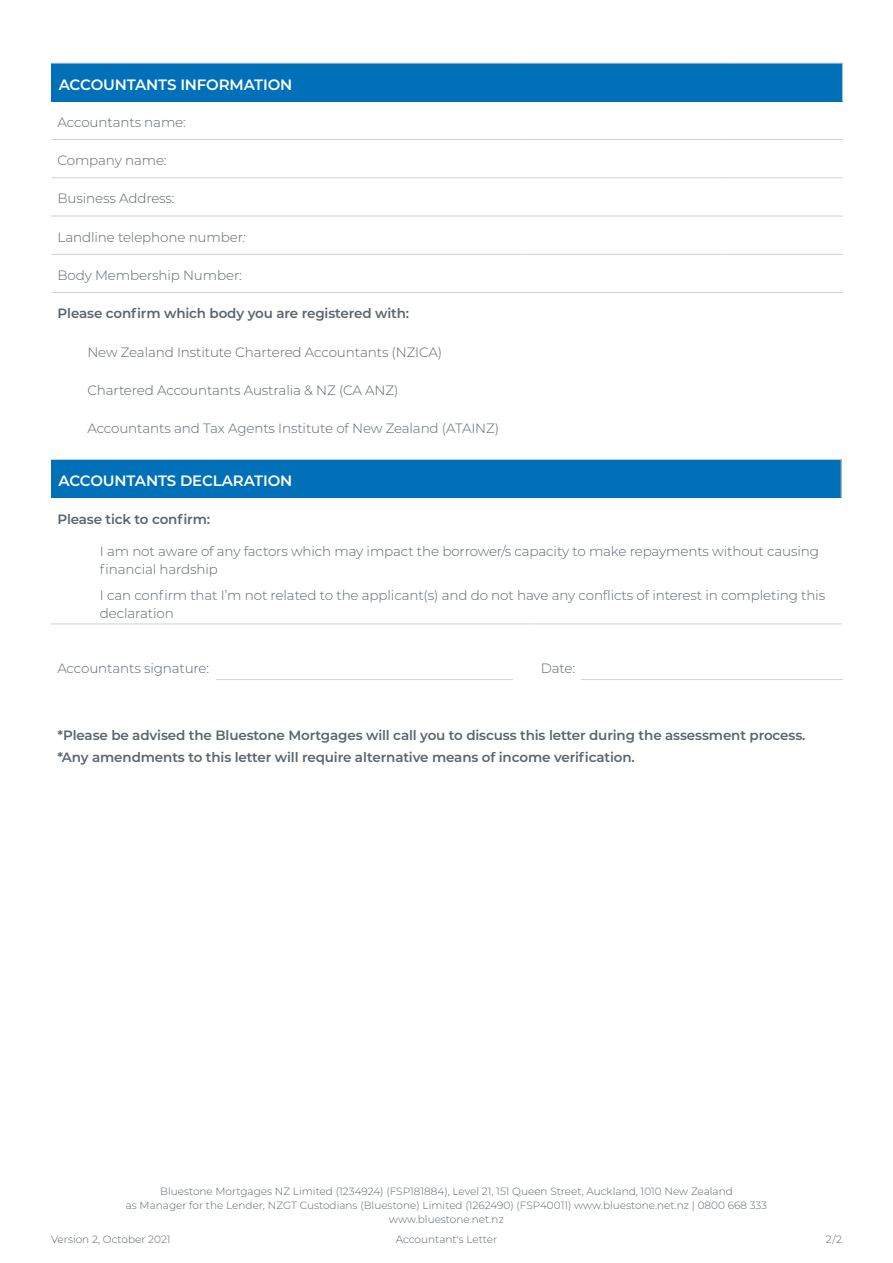
<style>
.page{position:relative;width:893px;height:1263px;background:#fff}
.page>*{position:absolute;margin:0;border:0;box-sizing:border-box;transform-origin:0 0}
.t1{font:600 15px "Montserrat";letter-spacing:-.01em;color:#fff}
.t2{font:300 13.5px/18px "Montserrat";letter-spacing:-.01em;color:#5b656e}
.t3{font:600 13.5px/22.2px "Montserrat";letter-spacing:-.01em;color:#5b656e}
.t4{font:300 10.5px/13.8px "Montserrat";color:#5b656e;text-align:center}
.s1{font-style:italic}
</style>
<div class="page">
<div style="left:51px;top:63px;width:792px;height:38px;background:#0070b9"></div>
<hr style="left:51px;top:63px;width:470px;height:1px;background:#cfd1d2">
<hr style="left:521px;top:63px;width:204px;height:1px;background:#cfd1d2">
<hr style="left:725px;top:63px;width:118px;height:1px;background:#cfd1d2">
<hr style="left:51px;top:139px;width:470px;height:1px;background:#cfd1d2">
<hr style="left:521px;top:139px;width:204px;height:1px;background:#cfd1d2">
<hr style="left:725px;top:139px;width:118px;height:1px;background:#cfd1d2">
<hr style="left:51px;top:177px;width:470px;height:1px;background:#cfd1d2">
<hr style="left:521px;top:177px;width:204px;height:1px;background:#cfd1d2">
<hr style="left:725px;top:177px;width:118px;height:1px;background:#cfd1d2">
<hr style="left:51px;top:216px;width:470px;height:1px;background:#cfd1d2">
<hr style="left:521px;top:216px;width:204px;height:1px;background:#cfd1d2">
<hr style="left:725px;top:216px;width:118px;height:1px;background:#cfd1d2">
<hr style="left:51px;top:254px;width:470px;height:1px;background:#cfd1d2">
<hr style="left:521px;top:254px;width:204px;height:1px;background:#cfd1d2">
<hr style="left:725px;top:254px;width:118px;height:1px;background:#cfd1d2">
<hr style="left:51px;top:292px;width:470px;height:1px;background:#cfd1d2">
<hr style="left:521px;top:292px;width:204px;height:1px;background:#cfd1d2">
<hr style="left:725px;top:292px;width:118px;height:1px;background:#cfd1d2">
<hr style="left:842px;top:63px;width:1px;height:38px;background:#cfd1d2">
<hr style="left:51px;top:624px;width:483px;height:1px;background:#cfd1d2">
<hr style="left:534px;top:624px;width:308px;height:1px;background:#cfd1d2">
<div style="left:51px;top:459px;width:790px;height:39px;background:#0070b9"></div>
<hr style="left:51px;top:459px;width:790px;height:1px;background:#cfd1d2">
<hr style="left:841px;top:460px;width:1px;height:38px;background:#cfd1d2">
<hr style="left:216px;top:679px;width:297px;height:1px;background:#cfd1d2">
<hr style="left:581px;top:679px;width:262px;height:1px;background:#cfd1d2">
<p class="t1" style="left:59px;top:74px;width:235px">ACCOUNTANTS INFORMATION</p>
<p class="t2" style="left:58px;top:113px;width:130px">Accountants name:</p>
<p class="t2" style="left:58px;top:151px;width:111px">Company name:</p>
<p class="t2" style="left:58px;top:189px;width:119px">Business Address:</p>
<p class="t2" style="left:58px;top:227px;width:189px">Landline telephone number<span class="s1">:</span></p>
<p class="t2" style="left:58px;top:266px;width:186px">Body Membership Number:</p>
<p class="t3" style="left:58px;top:302px;width:353px">Please confirm which body you are registered with:</p>
<p class="t2" style="left:87px;top:342px;width:356px">New Zealand Institute Chartered Accountants (NZICA)</p>
<p class="t2" style="left:87px;top:381px;width:312px">Chartered Accountants Australia &amp; NZ (CA ANZ)</p>
<p class="t2" style="left:87px;top:419px;width:413px">Accountants and Tax Agents Institute of New Zealand (ATAINZ)</p>
<p class="t1" style="left:58px;top:470px;width:236px">ACCOUNTANTS DECLARATION</p>
<p class="t3" style="left:57px;top:507px;width:154px">Please tick to confirm:</p>
<p class="t2" style="left:100px;top:541px;width:720px">I am not aware of any factors which may impact the borrower/s capacity to make repayments without causing financial hardship</p>
<p class="t2" style="left:100px;top:585px;width:727px">I can confirm that I’m not related to the applicant(s) and do not have any conflicts of interest in completing this declaration</p>
<p class="t2" style="left:57px;top:659px;width:153px">Accountants signature:</p>
<p class="t2" style="left:541px;top:659px;width:36px">Date:</p>
<p class="t3" style="left:58px;top:723px;width:749px">*Please be advised the Bluestone Mortgages will call you to discuss this letter during the assessment process. *Any amendments to this letter will require alternative means of income verification.</p>
<p class="t4" style="left:126px;top:1184px;width:643px">Bluestone Mortgages NZ Limited (1234924) (FSP181884), Level 21, 151 Queen Street, Auckland, 1010 New Zealand<br>as Manager for the Lender, NZGT Custodians (Bluestone) Limited (1262490) (FSP40011) www.bluestone.net.nz | 0800 668 333 www.bluestone.net.nz</p>
<p class="t4" style="left:51px;top:1232px;width:121px">Version 2, October 2021</p>
<p class="t4" style="left:396px;top:1232px;width:103px">Accountant's Letter</p>
<p class="t4" style="left:826px;top:1232px;width:18px">2/2</p>
</div>
